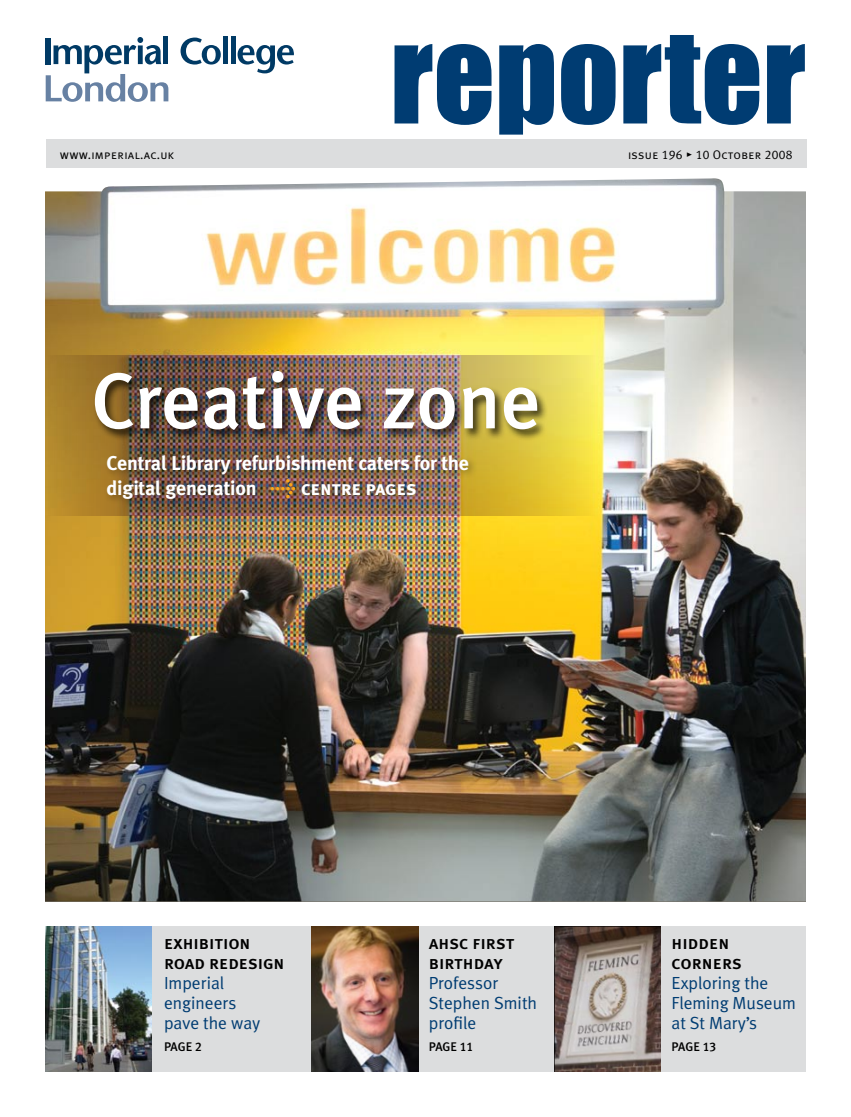
<style>
.page{position:relative;width:851px;height:1117px;background:#fff}
.page>*{position:absolute;margin:0;border:0;box-sizing:border-box;transform-origin:0 0}
.t1{font:120.38px "Impact";color:#003c72}
.t2{font:500 78.75px "Meta Plus";color:#fff}
.t3{font:700 20px/25px "Meta Plus";letter-spacing:-.01em;color:#fff}
.t4{font:18.75px/20px "Meta Plus Medium Caps";letter-spacing:-.005em;color:#000}
.t5{font:17.5px/20px "Meta Plus Normal";color:#003c72}
.t6{font:12.5px "Meta Plus Normal Caps";letter-spacing:.025em;color:#000}
.t7{font:12.5px "Meta Plus Medium Caps";color:#000}
.s1{font-size:21.25px;color:#faa61a}
.s2{font-family:"Meta Plus Bold Caps";font-weight:400}
</style>
<div class="page">
<img style="left:45px;top:178px;width:760px;height:723px">
<svg style="left:180px;top:38px;width:41px;height:27px"></svg>
<div style="left:223px;top:37px;width:5px;height:27px;background:#003a65"></div>
<hr style="left:231px;top:37px;width:4px;height:27px;background:#003a65">
<svg style="left:237px;top:45px;width:57px;height:28px"></svg>
<svg style="left:46px;top:37px;width:122px;height:65px"></svg>
<div style="left:46px;top:139px;width:760px;height:29px;background:#dcddde"></div>
<div style="left:45px;top:926px;width:760px;height:145px;background:#dcddde"></div>
<img style="left:45px;top:355px;width:554px;height:160px">
<div style="left:103px;top:451px;width:375px;height:57px;background:#000;opacity:.3"></div>
<div style="left:93px;top:369px;width:455px;height:71px;background:#000;opacity:.7"></div>
<img style="left:45px;top:926px;width:106px;height:145px">
<img style="left:312px;top:926px;width:106px;height:145px">
<img style="left:554px;top:926px;width:107px;height:145px">
<h1 class="t1" style="left:390px;top:-17px;width:417px">REPORTER</h1>
<p class="t6" style="left:60px;top:147px;width:116px">www.imperial.ac.uk</p>
<p class="t6" style="left:628px;top:147px;width:166px">issue 196 • 10 October 2008</p>
<h2 class="t2" style="left:91px;top:355px;width:450px">Creative zone</h2>
<p class="t3" style="left:106px;top:450px;width:364px">Central Library refurbishment caters for the digital generation <span class="s1">&gt;</span> <span class="s2">centre pages</span></p>
<p class="t4" style="left:164px;top:931px;width:122px">exhibition road redesign</p>
<p class="t5" style="left:164px;top:972px;width:98px">Imperial engineers pave the way</p>
<p class="t7" style="left:164px;top:1038px;width:39px">PAGE 2</p>
<p class="t4" style="left:428px;top:931px;width:87px">ahsc first birthday</p>
<p class="t5" style="left:428px;top:972px;width:110px">Professor<br>Stephen Smith profile</p>
<p class="t7" style="left:428px;top:1038px;width:46px">PAGE 11</p>
<p class="t4" style="left:671px;top:931px;width:72px">hidden corners</p>
<p class="t5" style="left:671px;top:972px;width:126px">Exploring the<br>Fleming Museum at St Mary’s</p>
<p class="t7" style="left:671px;top:1038px;width:46px">PAGE 13</p>
</div>
